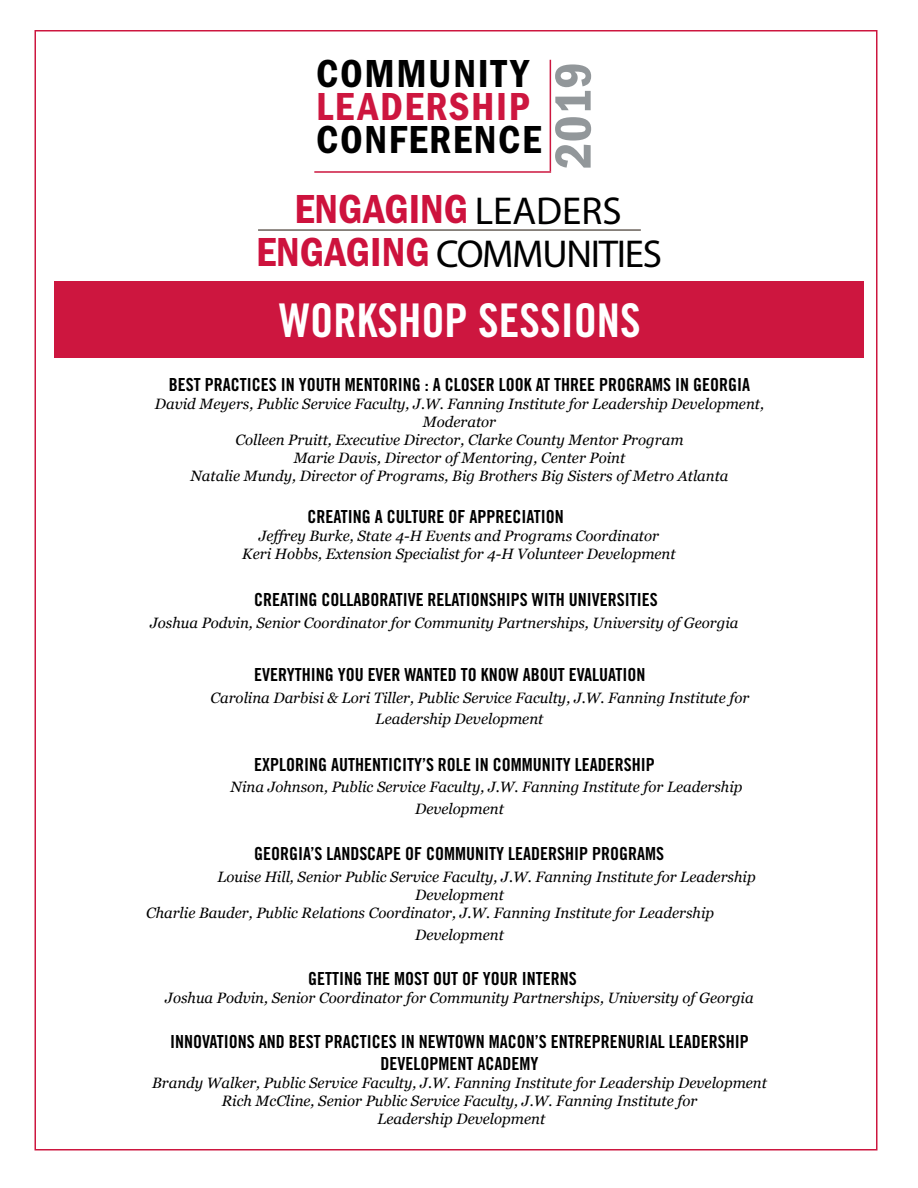
<style>
.page{position:relative;width:918px;height:1188px;background:#fff}
.page>*{position:absolute;margin:0;border:0;box-sizing:border-box;transform-origin:0 0}
.t1{font:52.5px "Franklin Gothic URW Con Dem";color:#92979a}
.t2{font:46.5px "Trade Gothic LT Std Bd Cn 20";color:#fff}
.t3{font:42px "Franklin Gothic URW Con Dem";color:#cd123d}
.t4{font:40.5px "Franklin Gothic URW Con Dem";letter-spacing:.04em;color:#000}
.t5{font:40.5px "Franklin Gothic URW Con Dem";letter-spacing:.04em;color:#cd163f}
.t6{font:39px "Myriad Pro";letter-spacing:-.035em;color:#000}
.t7{font:18px "Trade Gothic LT Std Bd Cn 20";color:#000}
.t8{font:italic 15px/18px "Georgia";color:#000;text-align:center}
.s1{font-family:"Myriad Pro";font-size:39px;color:#000}
.s2{font-family:"Franklin Gothic URW Con Dem";font-size:42px;color:#cd123d}
</style>
<div class="page">
<div style="left:54px;top:281px;width:810px;height:77px;background:#cd163f"></div>
<hr style="left:314px;top:171px;width:237px;height:2px;background:#cd163f">
<hr style="left:550px;top:60px;width:1px;height:111px;background:#cd163f">
<hr style="left:258px;top:229px;width:383px;height:2px;background:#686059">
<p class="t4" style="left:316px;top:46px;width:214px">COMMUNITY</p>
<p class="t5" style="left:316px;top:79px;width:215px">LEADERSHIP</p>
<p class="t4" style="left:316px;top:112px;width:227px">CONFERENCE</p>
<p class="t1" style="left:538px;top:169px;width:109px;rotate:-90deg">2019</p>
<p class="t3" style="left:295px;top:181px;width:329px">ENGAGING <span class="s1">LEADERS</span></p>
<p class="t6" style="left:256px;top:230px;width:407px"><span class="s2">ENGAGING</span> COMMUNITIES</p>
<p class="t2" style="left:279px;top:292px;width:363px">WORKSHOP SESSIONS</p>
<p class="t7" style="left:169px;top:374px;width:583px">BEST PRACTICES IN YOUTH MENTORING : A CLOSER LOOK AT THREE PROGRAMS IN GEORGIA</p>
<p class="t8" style="left:155px;top:394px;width:611px">David Meyers, Public Service Faculty, J.W. Fanning Institute for Leadership Development,<br>Moderator</p>
<p class="t8" style="left:235px;top:430px;width:450px">Colleen Pruitt, Executive Director, Clarke County Mentor Program</p>
<p class="t8" style="left:294px;top:448px;width:333px">Marie Davis, Director of Mentoring, Center Point</p>
<p class="t8" style="left:190px;top:466px;width:540px">Natalie Mundy, Director of Programs, Big Brothers Big Sisters of Metro Atlanta</p>
<p class="t7" style="left:308px;top:506px;width:258px">CREATING A CULTURE OF APPRECIATION</p>
<p class="t8" style="left:259px;top:526px;width:402px">Jeffrey Burke, State 4-H Events and Programs Coordinator</p>
<p class="t8" style="left:242px;top:544px;width:435px">Keri Hobbs, Extension Specialist for 4-H Volunteer Development</p>
<p class="t7" style="left:254px;top:589px;width:405px">CREATING COLLABORATIVE RELATIONSHIPS WITH UNIVERSITIES</p>
<p class="t8" style="left:150px;top:613px;width:590px">Joshua Podvin, Senior Coordinator for Community Partnerships, University of Georgia</p>
<p class="t7" style="left:254px;top:664px;width:393px">EVERYTHING YOU EVER WANTED TO KNOW ABOUT EVALUATION</p>
<p class="t8" style="left:210px;top:688px;width:540px">Carolina Darbisi &amp; Lori Tiller, Public Service Faculty, J.W. Fanning Institute for</p>
<p class="t8" style="left:376px;top:710px;width:169px">Leadership Development</p>
<p class="t7" style="left:254px;top:753px;width:402px">EXPLORING AUTHENTICITY’S ROLE IN COMMUNITY LEADERSHIP</p>
<p class="t8" style="left:231px;top:778px;width:513px">Nina Johnson, Public Service Faculty, J.W. Fanning Institute for Leadership</p>
<p class="t8" style="left:415px;top:799px;width:90px">Development</p>
<p class="t7" style="left:254px;top:843px;width:412px">GEORGIA’S LANDSCAPE OF COMMUNITY LEADERSHIP PROGRAMS</p>
<p class="t8" style="left:415px;top:867px;width:342px;text-align:left;text-indent:-198px">Louise Hill, Senior Public Service Faculty, J.W. Fanning Institute for Leadership<br>Development</p>
<p class="t8" style="left:415px;top:901px;width:300px;line-height:21.6px;text-align:left;text-indent:-269px">Charlie Bauder, Public Relations Coordinator, J.W. Fanning Institute for Leadership<br>Development</p>
<p class="t7" style="left:308px;top:967px;width:270px">GETTING THE MOST OUT OF YOUR INTERNS</p>
<p class="t8" style="left:165px;top:988px;width:590px">Joshua Podvin, Senior Coordinator for Community Partnerships, University of Georgia</p>
<p class="t7" style="left:170px;top:1031px;width:580px">INNOVATIONS AND BEST PRACTICES IN NEWTOWN MACON’S ENTREPRENURIAL LEADERSHIP</p>
<p class="t7" style="left:381px;top:1052px;width:159px">DEVELOPMENT ACADEMY</p>
<p class="t8" style="left:152px;top:1073px;width:616px">Brandy Walker, Public Service Faculty, J.W. Fanning Institute for Leadership Development<br>Rich McCline, Senior Public Service Faculty, J.W. Fanning Institute for</p>
<p class="t8" style="left:377px;top:1109px;width:169px">Leadership Development</p>
</div>
